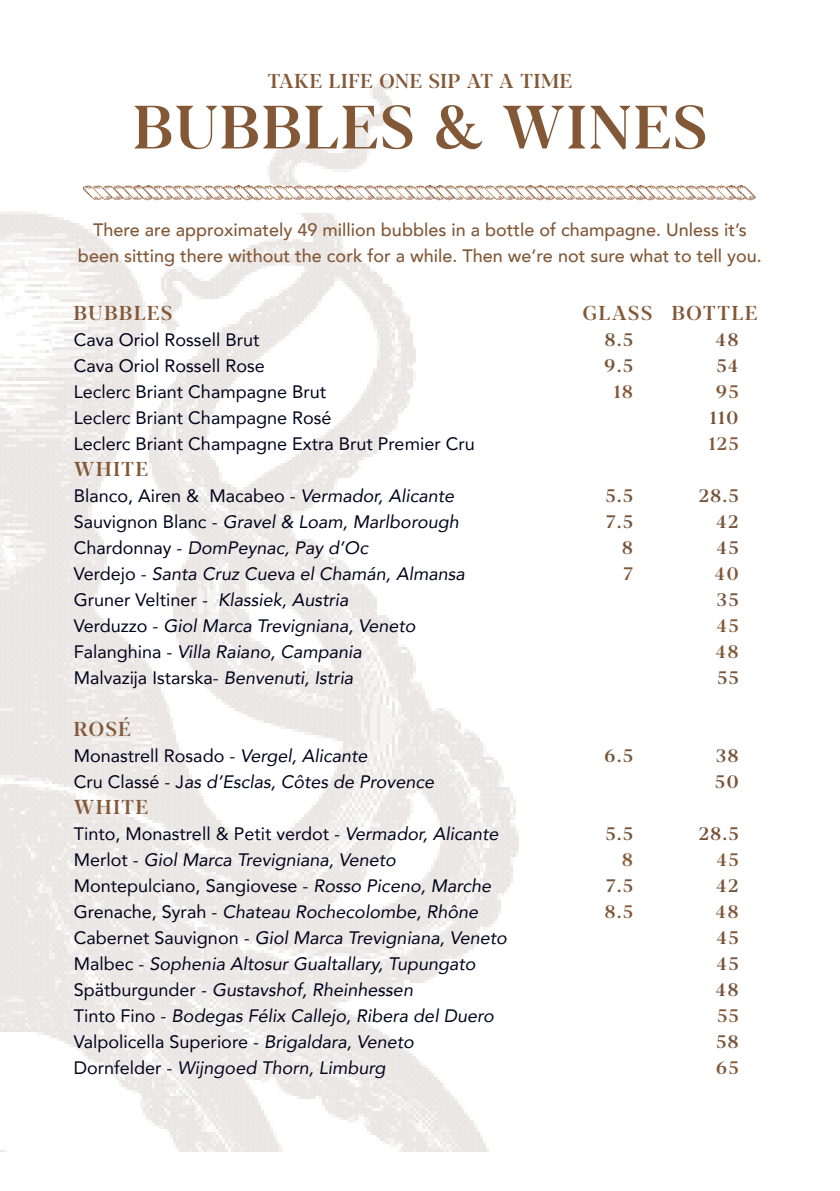
<style>
.page{position:relative;width:840px;height:1191px;background:#fff}
.page>*{position:absolute;margin:0;border:0;box-sizing:border-box;transform-origin:0 0}
.t1{font:500 60.8px "Blacker Display";letter-spacing:.04em;color:#825837}
.t2{font:500 20px "Blacker Display";letter-spacing:.09em;color:#825837}
.t3{font:500 20px "Blacker Display";letter-spacing:.04em;color:#825837}
.t4{font:italic 18px "Avenir";color:#00021b}
.t5{font:18px "Avenir";color:#00021b}
.t6{font:500 18px "Avenir";color:#825837}
.t7{font:500 18px "Blacker Display";letter-spacing:.09em;color:#775338}
.t8{font:500 18px "Blacker Display";letter-spacing:.09em;color:#825837}
.s1{font-style:italic}
.s2{font-style:normal}
</style>
<div class="page">
<img style="left:0;top:80px;width:518px;height:1071px">
<img style="left:83px;top:186px;width:671px;height:27px">
<p class="t3" style="left:267px;top:69px;width:306px">TAKE LIFE ONE SIP AT A TIME</p>
<p class="t1" style="left:133px;top:90px;width:574px">BUBBLES &amp; WINES</p>
<p class="t6" style="left:93px;top:214px;width:654px">There are approximately 49 million bubbles in a bottle of champagne. Unless it’s</p>
<p class="t6" style="left:78px;top:240px;width:685px">been sitting there without the cork for a while. Then we’re not sure what to tell you.</p>
<p class="t2" style="left:74px;top:300px;width:100px">BUBBLES</p>
<p class="t2" style="left:582px;top:300px;width:176px">GLASS BOTTLE</p>
<p class="t5" style="left:74px;top:325px;width:187px">Cava Oriol Rossell Brut</p>
<p class="t7" style="left:604px;top:328px;width:29px">8.5</p>
<p class="t7" style="left:715px;top:328px;width:24px">48</p>
<p class="t5" style="left:74px;top:351px;width:192px">Cava Oriol Rossell Rose</p>
<p class="t7" style="left:604px;top:354px;width:30px">9.5</p>
<p class="t7" style="left:716px;top:354px;width:23px">54</p>
<p class="t5" style="left:74px;top:377px;width:254px">Leclerc Briant Champagne Brut</p>
<p class="t8" style="left:613px;top:380px;width:21px">18</p>
<p class="t8" style="left:716px;top:380px;width:24px">95</p>
<p class="t5" style="left:74px;top:403px;width:259px">Leclerc Briant Champagne Rosé</p>
<p class="t7" style="left:709px;top:406px;width:30px">110</p>
<p class="t5" style="left:74px;top:429px;width:402px">Leclerc Briant Champagne Extra Brut Premier Cru</p>
<p class="t8" style="left:708px;top:432px;width:31px">125</p>
<p class="t2" style="left:74px;top:456px;width:76px">WHITE</p>
<p class="t5" style="left:74px;top:481px;width:381px">Blanco, Airen &amp; Macabeo - <span class="s1">Vermador, Alicante</span></p>
<p class="t7" style="left:605px;top:484px;width:29px">5.5</p>
<p class="t7" style="left:698px;top:484px;width:41px">28.5</p>
<p class="t4" style="left:74px;top:510px;width:386px"><span class="s2">Sauvignon Blanc -</span> Gravel &amp; Loam, Marlborough</p>
<p class="t7" style="left:606px;top:510px;width:28px">7.5</p>
<p class="t7" style="left:716px;top:510px;width:23px">42</p>
<p class="t4" style="left:74px;top:536px;width:295px"><span class="s2">Chardonnay -</span> DomPeynac, Pay d’Oc</p>
<p class="t7" style="left:621px;top:536px;width:12px">8</p>
<p class="t7" style="left:716px;top:536px;width:23px">45</p>
<p class="t4" style="left:74px;top:562px;width:392px"><span class="s2">Verdejo -</span> Santa Cruz Cueva el Chamán, Almansa</p>
<p class="t8" style="left:623px;top:562px;width:11px">7</p>
<p class="t8" style="left:714px;top:562px;width:25px">40</p>
<p class="t4" style="left:74px;top:588px;width:276px"><span class="s2">Gruner Veltiner -</span> Klassiek, Austria</p>
<p class="t7" style="left:716px;top:588px;width:23px">35</p>
<p class="t4" style="left:74px;top:614px;width:343px"><span class="s2">Verduzzo -</span> Giol Marca Trevigniana, Veneto</p>
<p class="t8" style="left:716px;top:614px;width:23px">45</p>
<p class="t4" style="left:74px;top:640px;width:289px"><span class="s2">Falanghina -</span> Villa Raiano, Campania</p>
<p class="t8" style="left:715px;top:640px;width:24px">48</p>
<p class="t5" style="left:74px;top:663px;width:281px">Malvazija Istarska- <span class="s1">Benvenuti, Istria</span></p>
<p class="t7" style="left:717px;top:666px;width:23px">55</p>
<p class="t2" style="left:74px;top:716px;width:59px">ROSÉ</p>
<p class="t5" style="left:74px;top:741px;width:295px">Monastrell Rosado - <span class="s1">Vergel, Alicante</span></p>
<p class="t7" style="left:604px;top:744px;width:30px">6.5</p>
<p class="t7" style="left:715px;top:744px;width:24px">38</p>
<p class="t4" style="left:74px;top:770px;width:361px"><span class="s2">Cru Classé - J</span>as d’Esclas, Côtes de Provence</p>
<p class="t7" style="left:714px;top:770px;width:25px">50</p>
<p class="t2" style="left:74px;top:794px;width:76px">WHITE</p>
<p class="t5" style="left:74px;top:819px;width:426px">Tinto, Monastrell &amp; Petit verdot - <span class="s1">Vermador, Alicante</span></p>
<p class="t7" style="left:605px;top:822px;width:29px">5.5</p>
<p class="t7" style="left:698px;top:822px;width:41px">28.5</p>
<p class="t4" style="left:74px;top:848px;width:323px"><span class="s2">Merlot -</span> Giol Marca Trevigniana, Veneto</p>
<p class="t8" style="left:621px;top:848px;width:12px">8</p>
<p class="t8" style="left:716px;top:848px;width:23px">45</p>
<p class="t5" style="left:74px;top:871px;width:418px">Montepulciano, Sangiovese - <span class="s1">Rosso Piceno, Marche</span></p>
<p class="t7" style="left:606px;top:874px;width:28px">7.5</p>
<p class="t7" style="left:716px;top:874px;width:23px">42</p>
<p class="t4" style="left:74px;top:900px;width:405px"><span class="s2">Grenache, Syrah -</span> Chateau Rochecolombe, Rhône</p>
<p class="t8" style="left:604px;top:900px;width:29px">8.5</p>
<p class="t8" style="left:715px;top:900px;width:24px">48</p>
<p class="t4" style="left:74px;top:926px;width:434px"><span class="s2">Cabernet Sauvignon -</span> Giol Marca Trevigniana, Veneto</p>
<p class="t7" style="left:716px;top:926px;width:23px">45</p>
<p class="t4" style="left:74px;top:952px;width:403px"><span class="s2">Malbec -</span> Sophenia Altosur Gualtallary, Tupungato</p>
<p class="t7" style="left:716px;top:952px;width:23px">45</p>
<p class="t4" style="left:74px;top:978px;width:340px"><span class="s2">Spätburgunder -</span> Gustavshof, Rheinhessen</p>
<p class="t7" style="left:715px;top:978px;width:24px">48</p>
<p class="t4" style="left:74px;top:1004px;width:421px"><span class="s2">Tinto Fino -</span> Bodegas Félix Callejo, Ribera del Duero</p>
<p class="t8" style="left:717px;top:1004px;width:23px">55</p>
<p class="t5" style="left:74px;top:1027px;width:341px">Valpolicella Superiore - <span class="s1">Brigaldara, Veneto</span></p>
<p class="t7" style="left:716px;top:1030px;width:24px">58</p>
<p class="t4" style="left:74px;top:1056px;width:313px"><span class="s2">Dornfelder -</span> Wijngoed Thorn, Limburg</p>
<p class="t8" style="left:716px;top:1056px;width:24px">65</p>
</div>
